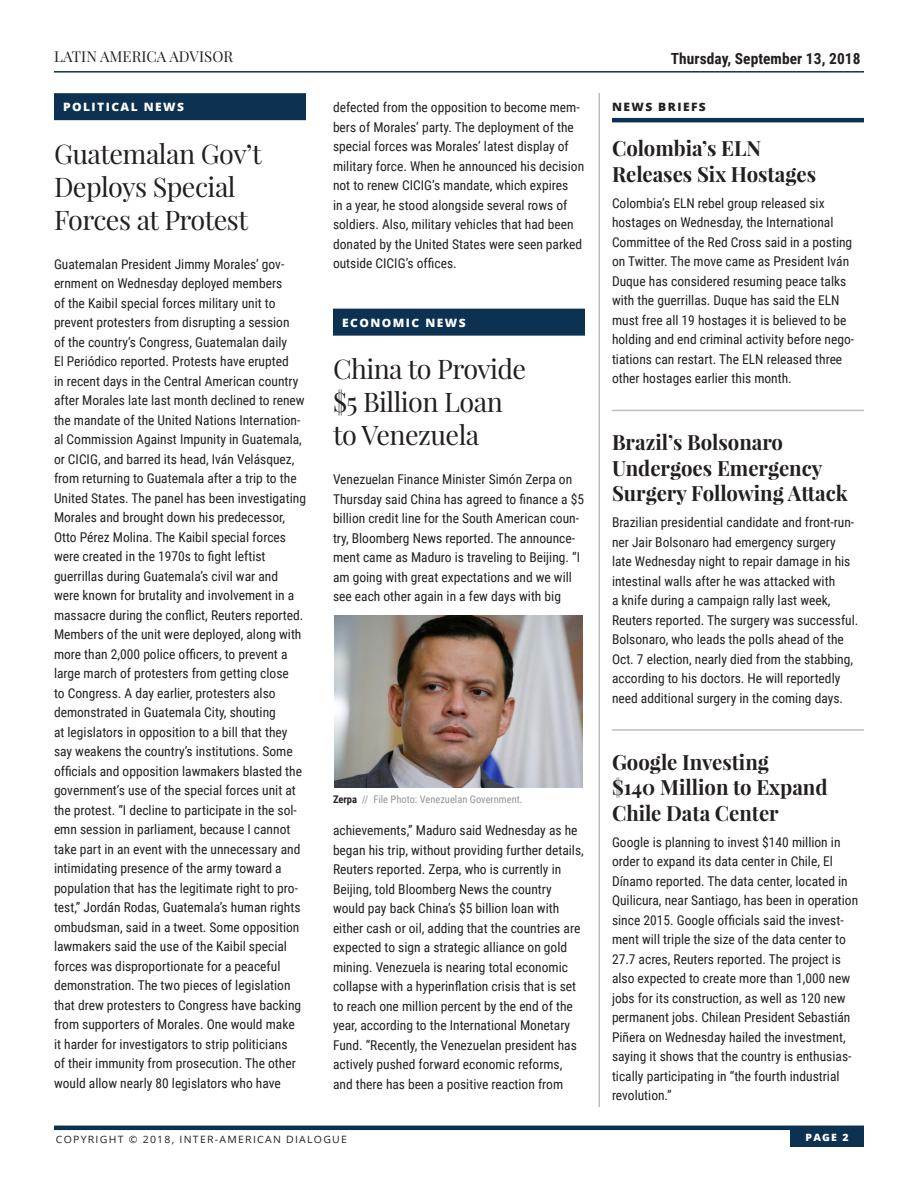
<style>
.page{position:relative;width:918px;height:1188px;background:#fff}
.page>*{position:absolute;margin:0;border:0;box-sizing:border-box;transform-origin:0 0}
.Subhead_18pt{font:27px/33px "Playfair Display";letter-spacing:-.02em;color:#231f20}
.Subhead-_14pt_-_BOLD{font:700 21px/25.5px "Playfair Display";color:#231f20}
.News_Briefs__Subhea{font:700 21px/25.5px "Playfair Display";color:#231f20}
.t1{font:700 15.3px "Roboto Condensed";letter-spacing:.005em;color:#231f20}
.t2{font:15px "Playfair Display";letter-spacing:.005em;color:#231f20}
.Subhead_18pt-2{font:13.5px/19.5px "Roboto Condensed";color:#231f20}
.News_Briefs__Subhea-2{font:13.5px/19.5px "Roboto Condensed";color:#231f20}
.Subhead-_14pt_-_BOLD-2{font:13.5px/19.5px "Roboto Condensed";color:#231f20}
.News_Briefs__Body_T{font:13.5px/19.5px "Roboto Condensed";color:#231f20}
.Sections_-_with_Blue{font:800 11.55px "Open Sans";letter-spacing:.12em;color:#fff;scale:1.04 1}
.News_Briefs__Title{font:800 11.55px "Open Sans";letter-spacing:.12em;color:#231f20;scale:1.04 1}
.Photo_caption{font:10.5px "Roboto Condensed";color:#939598}
.t3{font:10.05px "Open Sans";letter-spacing:.12em;color:#231f20;scale:1.04 1}
.Board_Advisors_Heade{font:800 10.05px "Open Sans";color:#fff;scale:1.04 1}
.s1{font-weight:700;color:#231f20}
</style>
<div class="page">
<hr style="left:54px;top:1126px;width:810px;height:4px;background:#0c3151">
<div style="left:790px;top:1129px;width:74px;height:18px;background:#0c3151"></div>
<hr style="left:54px;top:71px;width:810px;height:2px;background:#0c3151">
<hr style="left:612px;top:118px;width:252px;height:4px;background:#0c3151">
<hr style="left:612px;top:410px;width:252px;height:1px;background:#bcbdc0">
<hr style="left:612px;top:729px;width:252px;height:2px;background:#bcbdc0">
<div style="left:54px;top:93px;width:252px;height:27px;background:#0c3151"></div>
<div style="left:333px;top:309px;width:252px;height:27px;background:#0c3151"></div>
<hr style="left:598px;top:93px;width:2px;height:1014px;background:#bcbdc0">
<img style="left:334px;top:615px;width:249px;height:172px">
<p class="t2" style="left:54px;top:47px;width:181px">LATIN AMERICA ADVISOR</p>
<p class="Sections_-_with_Blue" style="left:63px;top:98px;width:118px">POLITICAL NEWS</p>
<p class="Subhead_18pt" style="left:54px;top:137px;width:209px">Guatemalan Gov’t<br>Deploys Special<br>Forces at Protest</p>
<p class="Subhead_18pt-2" style="left:54px;top:254px;width:254px">Guatemalan President Jimmy Morales’ gov&shy;ernment on Wednesday deployed members<br>of the Kaibil special forces military unit to prevent protesters from disrupting a session<br>of the country’s Congress, Guatemalan daily<br>El Periódico reported. Protests have erupted<br>in recent days in the Central American country after Morales late last month declined to renew the mandate of the United Nations Internation&shy;al Commission Against Impunity in Guatemala, or CICIG, and barred its head, Iván Velásquez, from returning to Guatemala after a trip to the United States. The panel has been investigating Morales and brought down his predecessor, Otto Pérez Molina. The Kaibil special forces were created in the 1970s to fight leftist guerrillas during Guatemala’s civil war and were known for brutality and involvement in a massacre during the conflict, Reuters reported.<br>Members of the unit were deployed, along with more than 2,000 police officers, to prevent a large march of protesters from getting close<br>to Congress. A day earlier, protesters also demonstrated in Guatemala City, shouting<br>at legislators in opposition to a bill that they say weakens the country’s institutions. Some officials and opposition lawmakers blasted the government’s use of the special forces unit at the protest. “I decline to participate in the sol&shy;emn session in parliament, because I cannot take part in an event with the unnecessary and intimidating presence of the army toward a population that has the legitimate right to pro&shy;test,” Jordán Rodas, Guatemala’s human rights ombudsman, said in a tweet. Some opposition lawmakers said the use of the Kaibil special forces was disproportionate for a peaceful demonstration. The two pieces of legislation that drew protesters to Congress have backing from supporters of Morales. One would make<br>it harder for investigators to strip politicians<br>of their immunity from prosecution. The other would allow nearly 80 legislators who have</p>
<p class="Subhead_18pt-2" style="left:333px;top:97px;width:253px">defected from the opposition to become mem&shy;bers of Morales’ party. The deployment of the special forces was Morales’ latest display of military force. When he announced his decision not to renew CICIG’s mandate, which expires<br>in a year, he stood alongside several rows of soldiers. Also, military vehicles that had been donated by the United States were seen parked outside CICIG’s offices.</p>
<p class="Sections_-_with_Blue" style="left:342px;top:314px;width:120px">ECONOMIC NEWS</p>
<p class="Subhead_18pt" style="left:333px;top:352px;width:195px">China to Provide $5 Billion Loan to Venezuela</p>
<p class="Subhead_18pt-2" style="left:333px;top:469px;width:253px">Venezuelan Finance Minister Simón Zerpa on Thursday said China has agreed to finance a $5 billion credit line for the South American coun&shy;try, Bloomberg News reported. The announce&shy;ment came as Maduro is traveling to Beijing. “I am going with great expectations and we will see each other again in a few days with big</p>
<p class="Photo_caption" style="left:333px;top:792px;width:191px"><span class="s1">Zerpa</span> // File Photo: Venezuelan Government.</p>
<p class="Subhead_18pt-2" style="left:333px;top:820px;width:252px">achievements,” Maduro said Wednesday as he began his trip, without providing further details, Reuters reported. Zerpa, who is currently in Beijing, told Bloomberg News the country would pay back China’s $5 billion loan with either cash or oil, adding that the countries are expected to sign a strategic alliance on gold mining. Venezuela is nearing total economic collapse with a hyperinflation crisis that is set to reach one million percent by the end of the year, according to the International Monetary Fund. “Recently, the Venezuelan president has actively pushed forward economic reforms, and there has been a positive reaction from</p>
<p class="t1" style="left:671px;top:47px;width:191px">Thursday, September 13, 2018</p>
<p class="News_Briefs__Title" style="left:612px;top:98px;width:92px">NEWS BRIEFS</p>
<p class="Subhead-_14pt_-_BOLD" style="left:612px;top:135px;width:206px">Colombia’s ELN<br>Releases Six Hostages</p>
<p class="News_Briefs__Body_T" style="left:612px;top:193px;width:244px">Colombia’s ELN rebel group released six hostages on Wednesday, the International Committee of the Red Cross said in a posting on Twitter. The move came as President Iván Duque has considered resuming peace talks with the guerrillas. Duque has said the ELN must free all 19 hostages it is believed to be holding and end criminal activity before nego&shy;tiations can restart. The ELN released three other hostages earlier this month.</p>
<p class="Subhead-_14pt_-_BOLD" style="left:612px;top:429px;width:237px">Brazil’s Bolsonaro<br>Undergoes Emergency<br>Surgery Following Attack</p>
<p class="Subhead-_14pt_-_BOLD-2" style="left:612px;top:512px;width:248px">Brazilian presidential candidate and front-run&shy;ner Jair Bolsonaro had emergency surgery late Wednesday night to repair damage in his intestinal walls after he was attacked with<br>a knife during a campaign rally last week, Reuters reported. The surgery was successful.<br>Bolsonaro, who leads the polls ahead of the Oct. 7 election, nearly died from the stabbing, according to his doctors. He will reportedly need additional surgery in the coming days.</p>
<p class="News_Briefs__Subhea" style="left:612px;top:749px;width:217px">Google Investing<br>$140 Million to Expand<br>Chile Data Center</p>
<p class="News_Briefs__Subhea-2" style="left:612px;top:832px;width:248px">Google is planning to invest $140 million in order to expand its data center in Chile, El Dínamo reported. The data center, located in Quilicura, near Santiago, has been in operation since 2015. Google officials said the invest&shy;ment will triple the size of the data center to 27.7 acres, Reuters reported. The project is also expected to create more than 1,000 new jobs for its construction, as well as 120 new permanent jobs. Chilean President Sebastián Piñera on Wednesday hailed the investment, saying it shows that the country is enthusias&shy;tically participating in “the fourth industrial revolution.”</p>
<p class="t3" style="left:56px;top:1132px;width:281px">COPYRIGHT © 2018, INTER-AMERICAN DIALOGUE</p>
<p class="Board_Advisors_Heade" style="left:806px;top:1129px;width:43px">PAGE 2</p>
</div>
